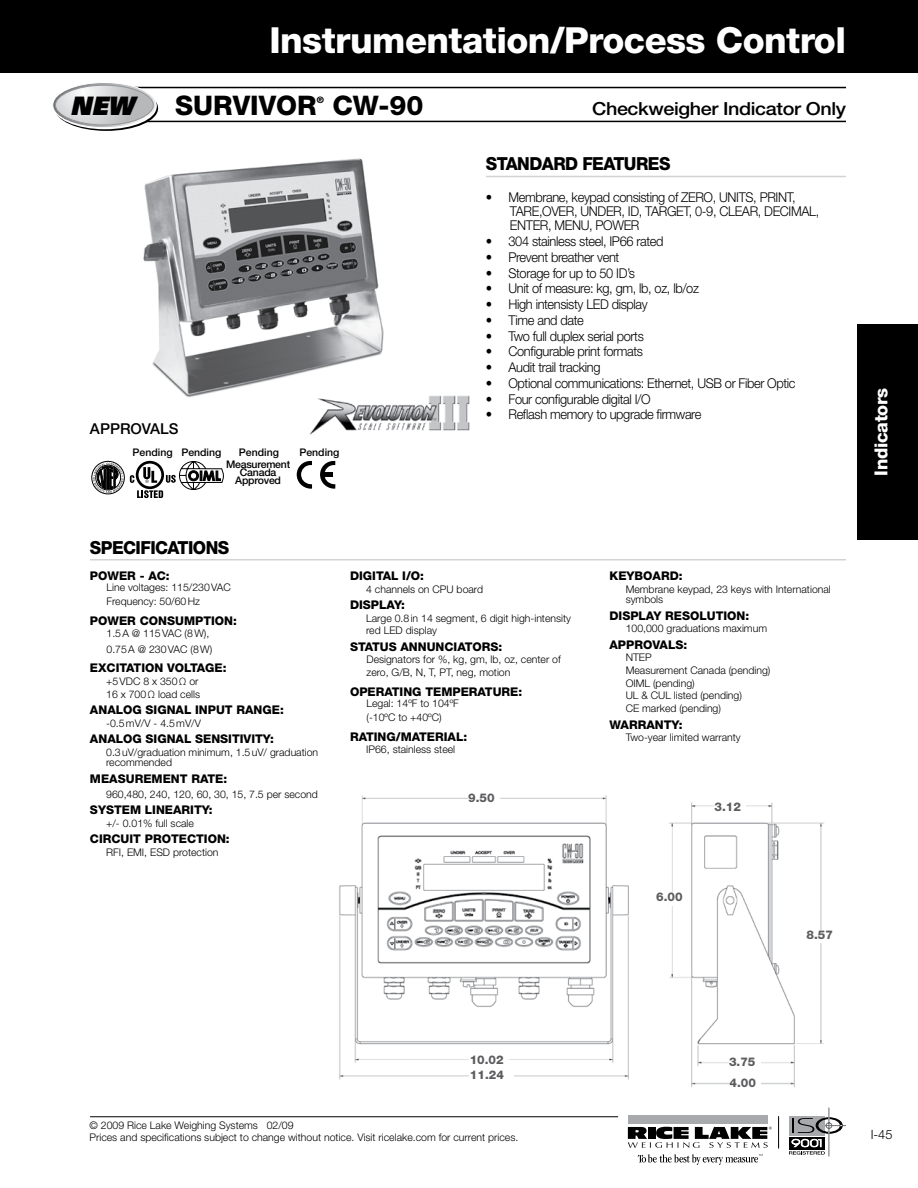
<style>
.page{position:relative;width:918px;height:1188px;background:#fff}
.page>*{position:absolute;margin:0;border:0;box-sizing:border-box;transform-origin:0 0}
.t1{font:800 36px "Helvetica Neue LT Std";letter-spacing:-.015em;color:#fff}
.t2{font:800 27px "Helvetica Neue LT Std";color:#000}
.t3{font:25.5px "Univers LT Std X Black Obl";color:#000}
.t4{font:800 18px "Helvetica Neue LT Std";letter-spacing:-.03em;color:#000;scale:.95 1}
.t5{font:500 18px "Helvetica Neue LT Std";letter-spacing:-.02em;color:#000;scale:1.1 1}
.t6{font:800 18px "Helvetica Neue LT Std";color:#fff}
.t7{font:500 15px "Helvetica Neue LT Std";color:#000}
.t8{font:300 13.5px/14.2px "Helvetica Neue LT Std";letter-spacing:-.03em;color:#000;scale:.95 1}
.t9{font:300 12.75px "Helvetica Neue LT Std";color:#000}
.t10{font:800 12px "Helvetica Neue LT Std";color:#000}
.t11{font:800 12px "Helvetica Neue LT Std";color:#5c5c5f}
.t12{font:300 10.5px/12.6px "Helvetica Neue LT Std";color:#000}
.t13{font:500 10.5px "Helvetica Neue LT Std";color:#000}
.t14{font:500 10.5px/7.6px "Helvetica Neue LT Std";letter-spacing:-.02em;color:#000;text-align:center}
.t15{font:800 8.85px "Helvetica Neue LT Std";color:#000}
</style>
<div class="page">
<hr style="left:90px;top:1116px;width:528px;height:1px;background:#000">
<div style="left:0;top:0;width:918px;height:73px;background:#000"></div>
<svg style="left:789px;top:1108px;width:57px;height:49px"></svg>
<hr style="left:778px;top:1116px;width:1px;height:33px;background:#000">
<div style="left:628px;top:1116px;width:140px;height:8px;background:#a7a9ac"></div>
<svg style="left:628px;top:1127px;width:144px;height:21px"></svg>
<svg style="left:638px;top:1154px;width:125px;height:11px"></svg>
<div style="left:857px;top:324px;width:61px;height:216px;background:#000"></div>
<img style="left:143px;top:158px;width:241px;height:239px">
<hr style="left:90px;top:87px;width:756px;height:1px;background:#000">
<hr style="left:90px;top:121px;width:756px;height:1px;background:#000">
<hr style="left:486px;top:176px;width:360px;height:1px;background:#d1d3d4">
<img style="left:305px;top:392px;width:165px;height:43px">
<div style="left:91px;top:461px;width:34px;height:33px;border:1px solid #000;border-radius:50%"></div>
<svg style="left:93px;top:463px;width:30px;height:30px"></svg>
<svg style="left:130px;top:461px;width:94px;height:37px"></svg>
<svg style="left:297px;top:461px;width:15px;height:28px"></svg>
<svg style="left:320px;top:461px;width:15px;height:28px"></svg>
<hr style="left:90px;top:559px;width:756px;height:2px;background:#d1d3d4">
<svg style="left:55px;top:86px;width:103px;height:45px"></svg>
<svg style="left:53px;top:83px;width:103px;height:45px"></svg>
<div style="left:55px;top:85px;width:99px;height:40px;border:1px solid #939598;border-radius:50%"></div>
<img style="left:339px;top:795px;width:485px;height:292px">
<div style="left:468px;top:793px;width:31px;height:13px;background:#fff"></div>
<div style="left:715px;top:802px;width:31px;height:13px;background:#fff"></div>
<div style="left:807px;top:930px;width:31px;height:13px;background:#fff"></div>
<div style="left:730px;top:1079px;width:31px;height:13px;background:#fff"></div>
<div style="left:729px;top:1057px;width:31px;height:13px;background:#fff"></div>
<div style="left:470px;top:1071px;width:44px;height:12px;background:#fff"></div>
<div style="left:470px;top:1055px;width:39px;height:12px;background:#fff"></div>
<div style="left:656px;top:893px;width:31px;height:13px;background:#fff"></div>
<h1 class="t1" style="left:269px;top:18px;width:578px">INSTRUMENTATION/PROCESS CONTROL</h1>
<h2 class="t2" style="left:175px;top:90px;width:143px">SURVIVOR</h2>
<p class="t15" style="left:317px;top:95px;width:9px">®</p>
<h2 class="t2" style="left:332px;top:90px;width:93px">CW-90</h2>
<h3 class="t5" style="left:592px;top:98px;width:232px">Checkweigher Indicator Only</h3>
<h3 class="t4" style="left:486px;top:153px;width:194px">STANDARD FEATURES</h3>
<p class="t8" style="left:510px;top:190px;width:327px;text-indent:-24px">• Membrane, keypad consisting of ZERO, UNITS, PRINT,<br>TARE,OVER, UNDER, ID, TARGET, 0-9, CLEAR, DECIMAL,<br>ENTER, MENU, POWER</p>
<p class="t8" style="left:486px;top:234px;width:188px">• 304 stainless steel, IP66 rated</p>
<p class="t8" style="left:486px;top:250px;width:142px">• Prevent breather vent</p>
<p class="t8" style="left:486px;top:265px;width:158px">• Storage for up to 50 ID’s</p>
<p class="t8" style="left:486px;top:281px;width:226px">• Unit of measure: kg, gm, lb, oz, lb/oz</p>
<p class="t8" style="left:486px;top:297px;width:172px">• High intensisty LED display</p>
<p class="t8" style="left:486px;top:313px;width:104px">• Time and date</p>
<p class="t8" style="left:486px;top:328px;width:168px">• Two full duplex serial ports</p>
<p class="t8" style="left:486px;top:344px;width:167px">• Configurable print formats</p>
<p class="t8" style="left:486px;top:360px;width:122px">• Audit trail tracking</p>
<p class="t8" style="left:486px;top:376px;width:327px">• Optional communications: Ethernet, USB or Fiber Optic</p>
<p class="t8" style="left:486px;top:391px;width:175px">• Four configurable digital I/O</p>
<p class="t8" style="left:486px;top:407px;width:228px">• Reflash memory to upgrade firmware</p>
<p class="t14" style="left:226px;top:461px;width:66px">Measurement<br>Canada<br>Approved</p>
<h3 class="t3" style="left:70px;top:89px;width:65px">NEW</h3>
<h3 class="t7" style="left:90px;top:420px;width:90px">APPROVALS</h3>
<p class="t13" style="left:133px;top:446px;width:90px">Pending Pending</p>
<p class="t13" style="left:239px;top:446px;width:42px">Pending</p>
<p class="t13" style="left:299px;top:446px;width:42px">Pending</p>
<h3 class="t4" style="left:90px;top:536px;width:46px">SPECIFIC</h3>
<h3 class="t4" style="left:168px;top:536px;width:64px">ATIONS</h3>
<p class="t10" style="left:90px;top:568px;width:81px">POWER - AC:</p>
<p class="t12" style="left:106px;top:580px;width:126px;line-height:14.2px">Line voltages: 115/230VAC<br>Frequency: 50/60Hz</p>
<p class="t10" style="left:90px;top:613px;width:148px">POWER CONSUMPTION :</p>
<p class="t12" style="left:106px;top:625px;width:107px;line-height:15.6px">1.5A @ 115VAC (8W),<br>0.75A @ 230VAC (8W)</p>
<p class="t10" style="left:90px;top:661px;width:138px">EXCI TATION VOLTAGE:</p>
<p class="t12" style="left:106px;top:675px;width:95px">+5VDC 8 x 350Ω or<br>16 x 700Ω load cells</p>
<p class="t10" style="left:90px;top:703px;width:195px">ANALOG SIGNAL INPUT RANGE:</p>
<p class="t12" style="left:106px;top:717px;width:96px">-0.5mV/V - 4.5mV/V</p>
<p class="t10" style="left:90px;top:732px;width:185px">ANALOG SI GNAL SENSITIVITY:</p>
<p class="t12" style="left:106px;top:747px;width:214px;line-height:10.5px">0.3uV/graduation minimum, 1.5uV/ graduation recommended</p>
<p class="t10" style="left:90px;top:772px;width:139px">MEASUREMENT RATE:</p>
<p class="t12" style="left:106px;top:787px;width:213px">960,480, 240, 120, 60, 30, 15, 7.5 per second</p>
<p class="t10" style="left:90px;top:803px;width:124px">SYSTEM LINEARITY:</p>
<p class="t12" style="left:106px;top:817px;width:89px">+/- 0.01% full scale</p>
<p class="t10" style="left:90px;top:832px;width:141px">CIRCUIT PROTECTION:</p>
<p class="t12" style="left:106px;top:846px;width:114px">RFI, EMI, ESD protection</p>
<p class="t10" style="left:350px;top:568px;width:76px">DI GITAL I/O:</p>
<p class="t12" style="left:366px;top:582px;width:118px">4 channels on CPU board</p>
<p class="t10" style="left:350px;top:598px;width:9px">DISP</p>
<p class="t10" style="left:379px;top:598px;width:27px">LAY:</p>
<p class="t12" style="left:366px;top:611px;width:206px">Large 0.8in 14 segment, 6 digit high-intensity red LED display</p>
<p class="t10" style="left:350px;top:639px;width:154px">STATUS ANNUNCIATORS:</p>
<p class="t12" style="left:367px;top:653px;width:196px">Designators for %, kg, gm, lb, oz, center of zero, G/B, N, T, PT, neg, motion</p>
<p class="t10" style="left:350px;top:684px;width:174px">OPERATING TEMPERATURE:</p>
<p class="t12" style="left:367px;top:696px;width:94px;line-height:14.2px">Legal: 14ºF to 104ºF (-10ºC to +40ºC)</p>
<p class="t10" style="left:350px;top:729px;width:119px">RATING/MATERIAL:</p>
<p class="t12" style="left:366px;top:743px;width:91px">IP66, stainless steel</p>
<p class="t11" style="left:468px;top:790px;width:28px">9.50</p>
<p class="t10" style="left:610px;top:569px;width:75px">KEYBOARD:</p>
<p class="t12" style="left:626px;top:583px;width:207px;line-height:10.5px">Membrane keypad, 23 keys with International symbols</p>
<p class="t10" style="left:610px;top:608px;width:9px">DISP</p>
<p class="t10" style="left:639px;top:608px;width:112px">LAY RESOLUTION:</p>
<p class="t12" style="left:626px;top:622px;width:143px">100,000 graduations maximum</p>
<p class="t10" style="left:610px;top:637px;width:79px">APP ROVALS:</p>
<p class="t12" style="left:626px;top:651px;width:146px">NTEP<br>Measurement Canada (pending)<br>OIML (pending)<br>UL &amp; CUL listed (pending)<br>CE marked (pending)</p>
<p class="t10" style="left:610px;top:717px;width:74px">WARRANTY:</p>
<p class="t12" style="left:626px;top:731px;width:117px">Two-year limited warranty</p>
<p class="t11" style="left:715px;top:799px;width:28px">3.12</p>
<p class="t11" style="left:656px;top:890px;width:28px">6.00</p>
<p class="t11" style="left:807px;top:927px;width:28px">8.57</p>
<h3 class="t6" style="left:870px;top:476px;width:90px;rotate:-90deg">INDICATORS</h3>
<p class="t11" style="left:470px;top:1052px;width:36px">10.02</p>
<p class="t11" style="left:470px;top:1068px;width:36px">11.24</p>
<p class="t11" style="left:729px;top:1054px;width:28px">3.75</p>
<p class="t11" style="left:730px;top:1076px;width:28px">4.00</p>
<p class="t12" style="left:90px;top:1119px;width:430px;line-height:12px">© 2009 Rice Lake Weighing Systems 02/09<br>Prices and specifications subject to change without notice. Visit ricelake.com for current prices.</p>
<p class="t9" style="left:871px;top:1126px;width:23px">I-45</p>
</div>
